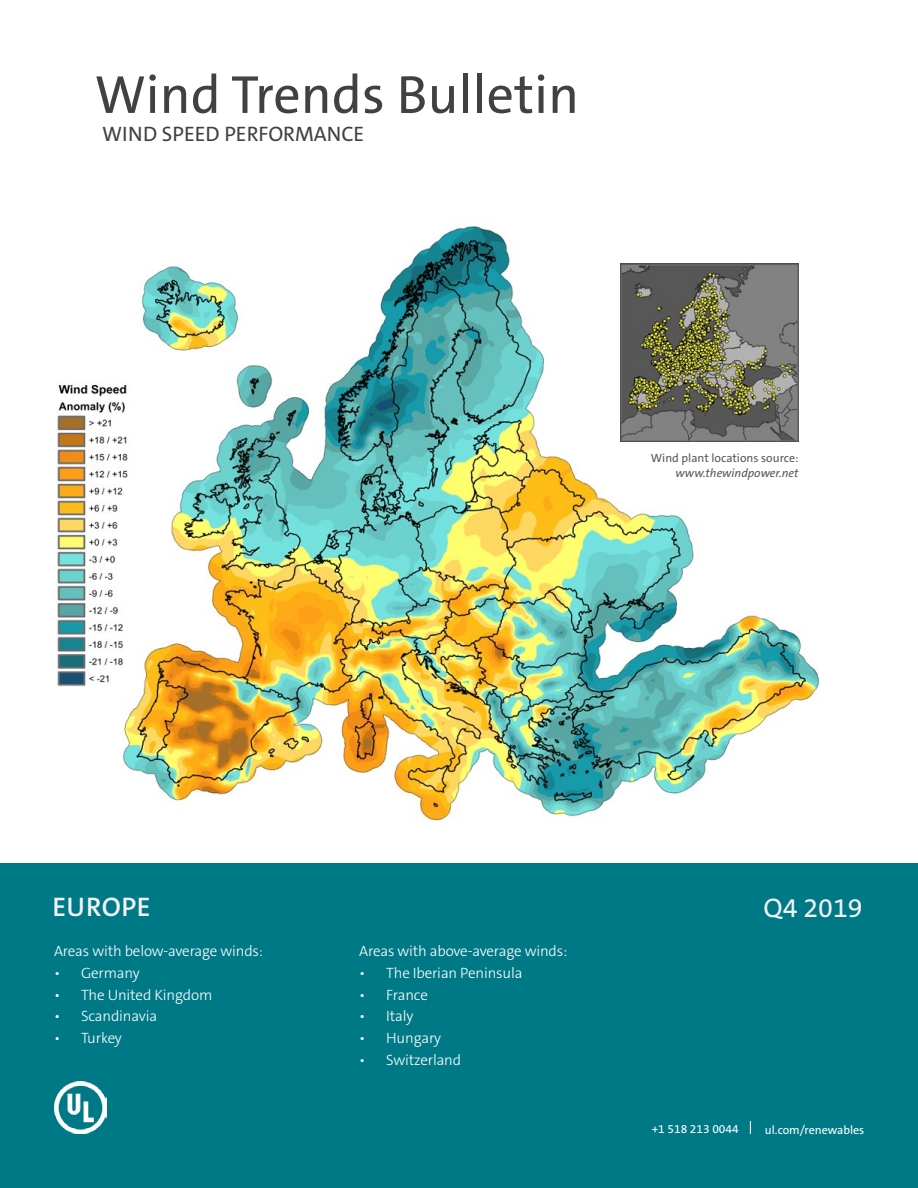
<style>
.page{position:relative;width:918px;height:1188px;background:#fff}
.page>*{position:absolute;margin:0;border:0;box-sizing:border-box;transform-origin:0 0}
.t1{font:54px "The Sans C5";color:#414042}
.t2{font:600 27px "The Sans C5";letter-spacing:.02em;color:#f3f3f3}
.t3{font:27px "The Sans C5";color:#f3f3f3}
.t4{font:21px "The Sans C5";color:#414042}
.t5{font:300 15px "The Sans C5";letter-spacing:-.01em;color:#fff}
.t6{font:12px "The Sans C5";color:#fff}
.t7{font:12px "The Sans C5";color:#58595b}
.t8{font:italic 12px "The Sans C5";color:#58595b}
</style>
<div class="page">
<img style="left:123px;top:226px;width:698px;height:638px">
<div style="left:0;top:864px;width:918px;height:324px;background:#007987"></div>
<img style="left:621px;top:263px;width:178px;height:178px">
<img style="left:57px;top:382px;width:76px;height:305px">
<svg style="left:750px;top:1121px;width:1px;height:13px"></svg>
<img style="left:54px;top:1082px;width:52px;height:52px">
<h1 class="t1" style="left:94px;top:60px;width:486px">Wind Trends Bulletin</h1>
<h3 class="t4" style="left:102px;top:120px;width:264px">WIND SPEED PERFORMANCE</h3>
<p class="t7" style="left:651px;top:451px;width:149px">Wind plant locations source:</p>
<p class="t8" style="left:676px;top:466px;width:125px">www.thewindpower.net</p>
<h2 class="t2" style="left:52px;top:890px;width:100px">EUROPE</h2>
<p class="t5" style="left:54px;top:941px;width:211px">Areas with below-average winds:</p>
<p class="t5" style="left:54px;top:963px;width:87px">• Germany</p>
<p class="t5" style="left:54px;top:985px;width:160px">• The United Kingdom</p>
<p class="t5" style="left:54px;top:1007px;width:105px">• Scandinavia</p>
<p class="t5" style="left:54px;top:1028px;width:69px">• Turkey</p>
<p class="t5" style="left:359px;top:941px;width:210px">Areas with above-average winds:</p>
<p class="t5" style="left:359px;top:963px;width:165px">• The Iberian Peninsula</p>
<p class="t5" style="left:359px;top:985px;width:70px">• France</p>
<p class="t5" style="left:359px;top:1007px;width:56px">• Italy</p>
<p class="t5" style="left:359px;top:1028px;width:84px">• Hungary</p>
<p class="t5" style="left:359px;top:1050px;width:104px">• Switzerland</p>
<h2 class="t3" style="left:764px;top:891px;width:101px">Q4 2019</h2>
<p class="t6" style="left:652px;top:1121px;width:89px">+1 518 213 0044</p>
<p class="t6" style="left:765px;top:1122px;width:101px">ul.com/renewables</p>
</div>
